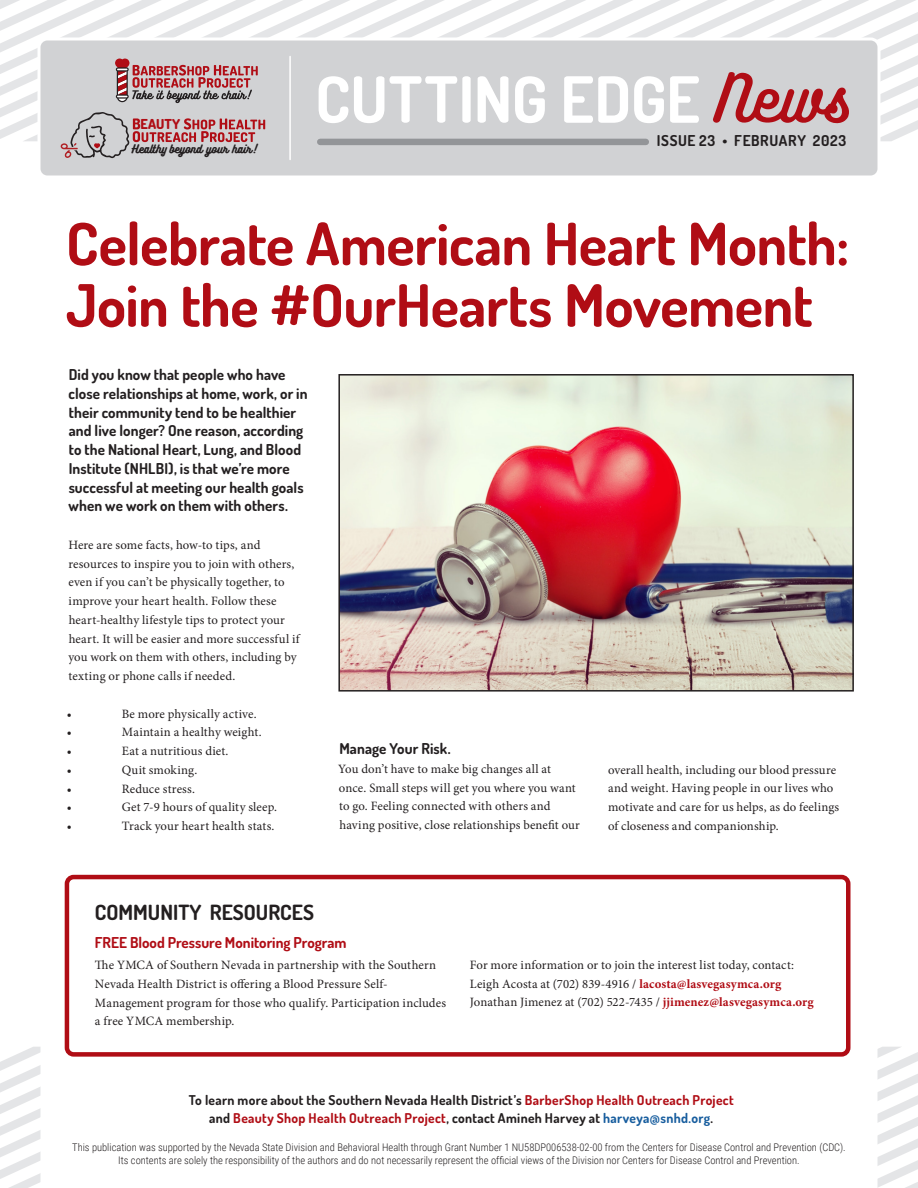
<style>
.page{position:relative;width:918px;height:1188px;background:#fff}
.page>*{position:absolute;margin:0;border:0;box-sizing:border-box;transform-origin:0 0}
.headline{font:58.5px/61.5px "Dosis";letter-spacing:-.01em;color:#b00d15}
.t1{font:21px "Dosis";color:#231f20}
.subhead{font:15px/18.8px "Dosis";letter-spacing:.005em;color:#231f20}
.resource_header{font:15px "Dosis";color:#b00d15}
.subhead-2{font:15px "Dosis";letter-spacing:.045em;color:#231f20}
.t2{font:800 13.8px "Dosis";letter-spacing:.01em;color:#b00d15}
.t3{font:13.5px/18px "Dosis";letter-spacing:.02em;color:#231f20;text-align:center}
.body{font:12.75px/18.8px "Minion Pro";letter-spacing:.01em;color:#231f20}
.t4{font:10.65px "Bukhari Script";color:#231f20}
.t5{font:300 10.5px "Roboto Condensed";color:#231f20}
.s1{font-weight:700;color:#b00d15}
.s2{color:#b00d15}
.s3{color:#175d9e}
</style>
<div class="page">
<svg style="left:0;top:1047px;width:918px;height:141px"></svg>
<svg style="left:40px;top:874px;width:838px;height:314px"></svg>
<svg style="left:0;top:0;width:918px;height:141px"></svg>
<div style="left:39px;top:39px;width:840px;height:138px;background:#d1d2d4;border-radius:8px"></div>
<div style="left:38px;top:38px;width:842px;height:140px;border:3px solid #fff;border-radius:8px"></div>
<svg style="left:115px;top:58px;width:143px;height:45px"></svg>
<svg style="left:319px;top:76px;width:380px;height:47px"></svg>
<svg style="left:713px;top:72px;width:136px;height:51px"></svg>
<div style="left:320px;top:139px;width:326px;height:6px;background:#939598"></div>
<svg style="left:61px;top:112px;width:204px;height:46px"></svg>
<hr style="left:289px;top:56px;width:2px;height:104px;background:#fff">
<div style="left:65px;top:875px;width:785px;height:182px;border:4px solid #b00d15;border-radius:7px"></div>
<img style="left:341px;top:377px;width:510px;height:312px">
<div style="left:338px;top:374px;width:516px;height:318px;border:2px solid #231f20"></div>
<p class="t2" style="left:140px;top:115px;width:41px">EAUTY</p>
<p class="t4" style="left:132px;top:143px;width:127px">Healthy beyond your hair!</p>
<p class="subhead-2" style="left:657px;top:130px;width:191px">ISSUE 23 • FEBRUARY 2023</p>
<p class="headline" style="left:66px;top:211px;width:784px">Celebrate American Heart Month:<br>Join the #OurHearts Movement</p>
<p class="subhead" style="left:69px;top:365px;width:241px">Did you know that people who have close relationships at home, work, or in their community tend to be healthier and live longer? One reason, according to the National Heart, Lung, and Blood Institute (NHLBI), is that we’re more successful at meeting our health goals when we work on them with others.</p>
<p class="body" style="left:68px;top:536px;width:233px">Here are some facts, how-to tips, and resources to inspire you to join with others, even if you can’t be physically together, to improve your heart health. Follow these heart-healthy lifestyle tips to protect your heart. It will be easier and more successful if you work on them with others, including by texting or phone calls if needed.</p>
<p class="body" style="left:67px;top:704px;width:6px">•</p>
<p class="body" style="left:122px;top:704px;width:136px">Be more physically active.</p>
<p class="body" style="left:67px;top:723px;width:6px">•</p>
<p class="body" style="left:122px;top:723px;width:141px">Maintain a healthy weight.</p>
<p class="body" style="left:67px;top:742px;width:6px">•</p>
<p class="body" style="left:122px;top:742px;width:108px">Eat a nutritious diet.</p>
<p class="body" style="left:67px;top:761px;width:6px">•</p>
<p class="body" style="left:122px;top:761px;width:77px">Quit smoking.</p>
<p class="body" style="left:67px;top:779px;width:6px">•</p>
<p class="body" style="left:122px;top:779px;width:75px">Reduce stress.</p>
<p class="body" style="left:67px;top:798px;width:6px">•</p>
<p class="body" style="left:122px;top:798px;width:157px">Get 7-9 hours of quality sleep.</p>
<p class="body" style="left:67px;top:817px;width:6px">•</p>
<p class="body" style="left:122px;top:817px;width:154px">Track your heart health stats.</p>
<p class="subhead" style="left:339px;top:739px;width:113px">Manage Your Risk.</p>
<p class="body" style="left:338px;top:760px;width:243px">You don’t have to make big changes all at once. Small steps will get you where you want to go. Feeling connected with others and having positive, close relationships benefit our</p>
<p class="body" style="left:608px;top:760px;width:233px">overall health, including our blood pressure and weight. Having people in our lives who motivate and care for us helps, as do feelings of closeness and companionship.</p>
<p class="t1" style="left:95px;top:898px;width:220px">COMMUNITY RESOURCES</p>
<p class="resource_header" style="left:95px;top:932px;width:253px">FREE Blood Pressure Monitoring Program</p>
<p class="body" style="left:95px;top:956px;width:353px">The YMCA of Southern Nevada in partnership with the Southern Nevada Health District is offering a Blood Pressure Self-Management program for those who qualify. Participation includes a free YMCA membership.</p>
<p class="body" style="left:470px;top:956px;width:326px">For more information or to join the interest list today, contact:</p>
<p class="body" style="left:470px;top:974px;width:346px">Leigh Acosta at (702) 839-4916 / <span class="s1">lacosta@lasvegasymca.org<br></span>Jonathan Jimenez at (702) 522-7435 / <span class="s1">jjimenez@lasvegasymca.org</span></p>
<p class="t3" style="left:189px;top:1091px;width:546px">To learn more about the Southern Nevada Health District’s <span class="s2">BarberShop Health Outreach Project </span>and <span class="s2">Beauty Shop Health Outreach Project</span>, contact Amineh Harvey at <span class="s3">harveya@snhd.org</span>.</p>
<p class="t5" style="left:72px;top:1140px;width:775px">This publication was supported by the Nevada State Division and Behavioral Health through Grant Number 1 NU58DP006538-02-00 from the Centers for Disease Control and Prevention (CDC).</p>
<p class="t5" style="left:118px;top:1153px;width:683px">Its contents are solely the responsibility of the authors and do not necessarily represent the official views of the Division nor Centers for Disease Control and Prevention.</p>
</div>
